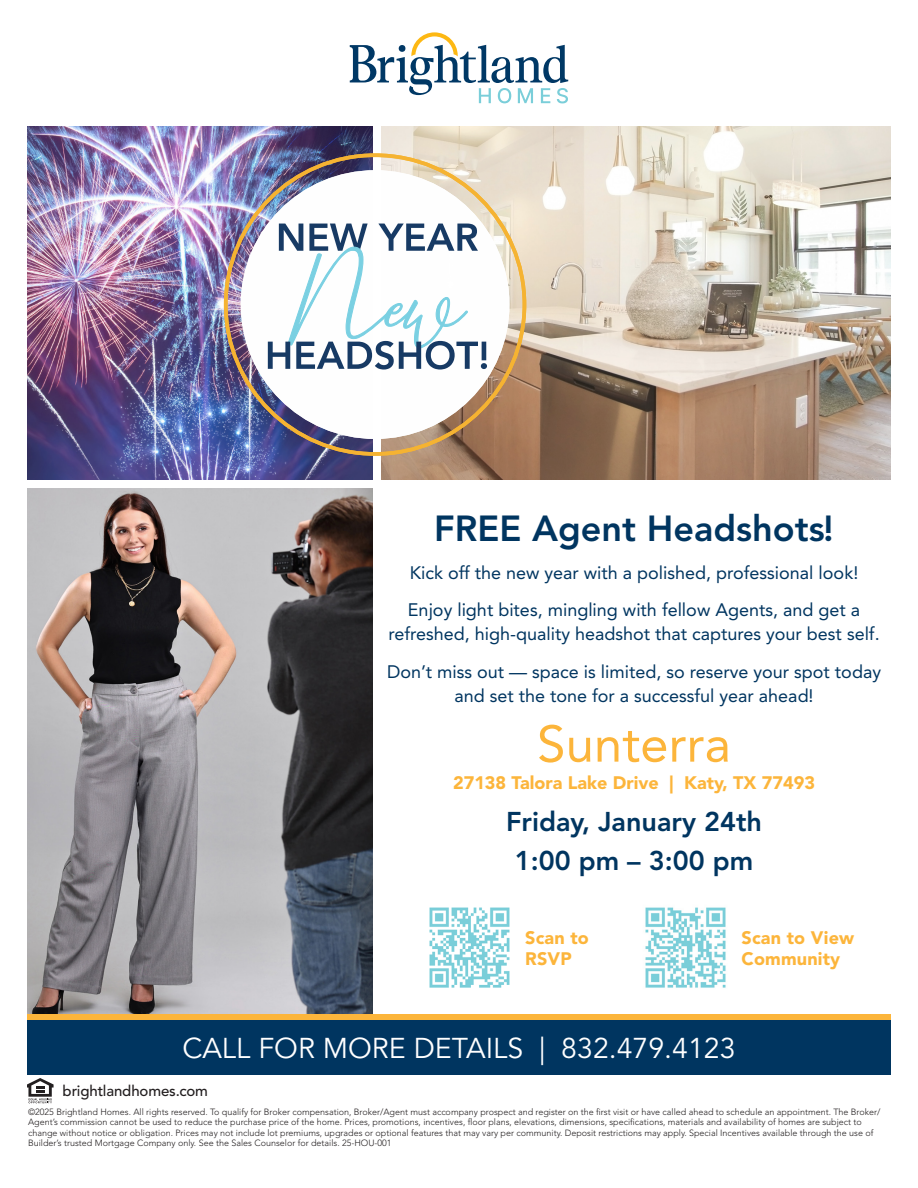
<style>
.page{position:relative;width:918px;height:1188px;background:#fff}
.page>*{position:absolute;margin:0;border:0;box-sizing:border-box;transform-origin:0 0}
.t1{font:51px "Avenir LT Std";color:#fcb53b}
.t2{font:800 36px "Avenir LT Std";color:#003560}
.Footer_CTA{font:28.5px "Avenir LT Std";color:#fff}
.t3{font:800 27px "Avenir LT Std";color:#003560}
.t4{font:18px/24px "Avenir LT Std";color:#003560;text-align:center}
.t5{font:900 18px "Avenir LT Std";color:#fcb53b}
.Website{font:500 15px "Avenir LT Std";letter-spacing:-.01em;color:#231f20}
.Disclaimer{font:300 9px/10.5px "Avenir LT Std";color:#231f20}
</style>
<div class="page">
<img style="left:381px;top:126px;width:510px;height:354px">
<img style="left:27px;top:126px;width:346px;height:888px">
<div style="left:0;top:1019px;width:918px;height:56px;background:#003560"></div>
<div style="left:0;top:1014px;width:918px;height:6px;background:#fcb53b"></div>
<div style="left:0;top:480px;width:918px;height:8px;background:#fff"></div>
<div style="left:241px;top:170px;width:268px;height:269px;background:#fff;border-radius:50%"></div>
<svg style="left:268px;top:224px;width:219px;height:146px"></svg>
<div style="left:891px;top:0;width:27px;height:1188px;background:#fff"></div>
<div style="left:0;top:0;width:27px;height:1188px;background:#fff"></div>
<img style="left:429px;top:907px;width:81px;height:81px">
<img style="left:645px;top:907px;width:81px;height:81px">
<svg style="left:350px;top:32px;width:218px;height:71px"></svg>
<svg style="left:27px;top:1078px;width:27px;height:25px"></svg>
<p class="t2" style="left:434px;top:507px;width:401px">FREE Agent Headshots!</p>
<p class="t4" style="left:410px;top:561px;width:450px">Kick off the new year with a polished, professional look!</p>
<p class="t4" style="left:388px;top:598px;width:493px">Enjoy light bites, mingling with fellow Agents, and get a refreshed, high‑quality headshot that captures your best self.</p>
<p class="t4" style="left:387px;top:660px;width:495px">Don’t miss out — space is limited, so reserve your spot today and set the tone for a successful year ahead!</p>
<p class="t1" style="left:537px;top:714px;width:195px">Sunterra</p>
<p class="t5" style="left:453px;top:772px;width:364px">27138 Talora Lake Drive | Katy, TX 77493</p>
<p class="t3" style="left:506px;top:806px;width:258px">Friday, January 24th</p>
<p class="t3" style="left:515px;top:845px;width:240px">1:00 pm – 3:00 pm</p>
<p class="t5" style="left:525px;top:927px;width:65px">Scan to</p>
<p class="t5" style="left:525px;top:948px;width:48px">RSVP</p>
<p class="t5" style="left:741px;top:927px;width:114px">Scan to View</p>
<p class="t5" style="left:741px;top:948px;width:100px">Community</p>
<p class="Footer_CTA" style="left:182px;top:1032px;width:555px">CALL FOR MORE DETAILS | 832.479.4123</p>
<p class="Website" style="left:63px;top:1082px;width:147px">brightlandhomes.com</p>
<p class="Disclaimer" style="left:28px;top:1107px;width:854px">©2025 Brightland Homes. All rights reserved. To qualify for Broker compensation, Broker/Agent must accompany prospect and register on the first visit or have called ahead to schedule an appointment. The Broker/ Agent’s commission cannot be used to reduce the purchase price of the home. Prices, promotions, incentives, floor plans, elevations, dimensions, specifications, materials and availability of homes are subject to change without notice or obligation. Prices may not include lot premiums, upgrades or optional features that may vary per community. Deposit restrictions may apply. Special Incentives available through the use of Builder’s trusted Mortgage Company only. See the Sales Counselor for details. 25-HOU-001</p>
</div>
